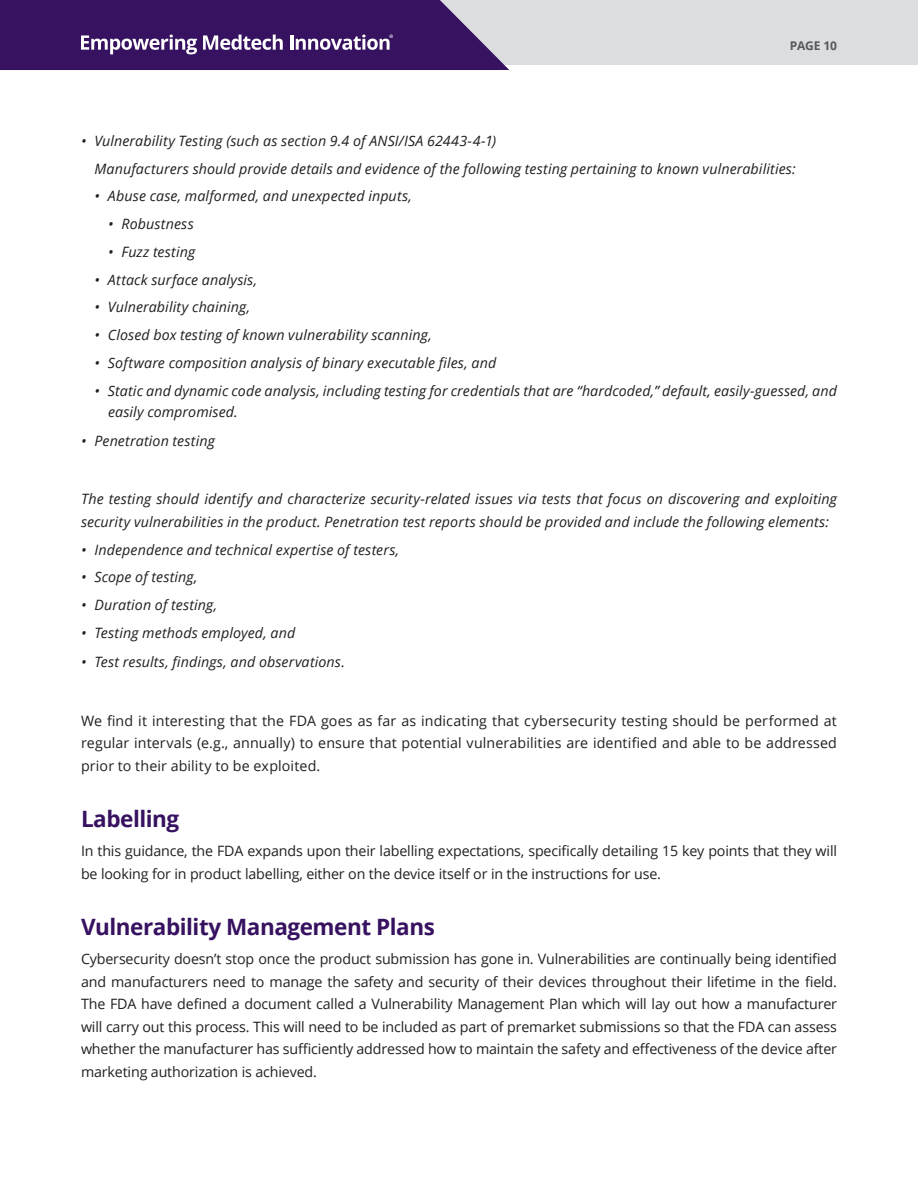
<style>
.page{position:relative;width:918px;height:1188px;background:#fff}
.page>*{position:absolute;margin:0;border:0;box-sizing:border-box;transform-origin:0 0}
.t1{font:700 22.5px "Open Sans";letter-spacing:-.02em;color:#371260}
.Body_Copy_Main{font:14.25px/22.5px "Open Sans";letter-spacing:-.01em;color:#231f20;text-align:justify}
.Body_Copy_Main-2{font:italic 14.25px/21px "Open Sans";letter-spacing:.005em;color:#231f20}
.t2{font:700 12px "Open Sans";letter-spacing:-.01em;color:#57585a}
</style>
<div class="page">
<div style="left:0;top:0;width:918px;height:65px;background:#dcdddf"></div>
<svg style="left:0;top:0;width:509px;height:70px"></svg>
<p class="t2" style="left:790px;top:38px;width:49px">PAGE 10</p>
<p class="Body_Copy_Main-2" style="left:81px;top:130px;width:417px">• Vulnerability Testing (such as section 9.4 of ANSI/ISA 62443-4-1)</p>
<p class="Body_Copy_Main-2" style="left:94px;top:158px;width:703px">Manufacturers should provide details and evidence of the following testing pertaining to known vulnerabilities:</p>
<p class="Body_Copy_Main-2" style="left:94px;top:185px;width:319px">• Abuse case, malformed, and unexpected inputs,</p>
<p class="Body_Copy_Main-2" style="left:108px;top:213px;width:87px">• Robustness</p>
<p class="Body_Copy_Main-2" style="left:108px;top:241px;width:89px">• Fuzz testing</p>
<p class="Body_Copy_Main-2" style="left:94px;top:269px;width:164px">• Attack surface analysis,</p>
<p class="Body_Copy_Main-2" style="left:94px;top:296px;width:157px">• Vulnerability chaining,</p>
<p class="Body_Copy_Main-2" style="left:94px;top:324px;width:339px">• Closed box testing of known vulnerability scanning,</p>
<p class="Body_Copy_Main-2" style="left:94px;top:352px;width:403px">• Software composition analysis of binary executable files, and</p>
<p class="Body_Copy_Main-2" style="left:108px;top:380px;width:731px;text-indent:-14px">• Static and dynamic code analysis, including testing for credentials that are “hardcoded,” default, easily-guessed, and easily compromised.</p>
<p class="Body_Copy_Main-2" style="left:81px;top:430px;width:135px">• Penetration testing</p>
<p class="Body_Copy_Main-2" style="left:81px;top:488px;width:757px;line-height:22.5px">The testing should identify and characterize security-related issues via tests that focus on discovering and exploiting security vulnerabilities in the product. Penetration test reports should be provided and include the following elements:</p>
<p class="Body_Copy_Main-2" style="left:81px;top:539px;width:320px">• Independence and technical expertise of testers,</p>
<p class="Body_Copy_Main-2" style="left:81px;top:566px;width:118px">• Scope of testing,</p>
<p class="Body_Copy_Main-2" style="left:81px;top:594px;width:138px">• Duration of testing,</p>
<p class="Body_Copy_Main-2" style="left:81px;top:622px;width:216px">• Testing methods employed, and</p>
<p class="Body_Copy_Main-2" style="left:81px;top:651px;width:266px">• Test results, findings, and observations.</p>
<p class="Body_Copy_Main" style="left:81px;top:709px;width:758px">We find it interesting that the FDA goes as far as indicating that cybersecurity testing should be performed at regular intervals (e.g., annually) to ensure that potential vulnerabilities are identified and able to be addressed prior to their ability to be exploited.</p>
<h1 class="t1" style="left:81px;top:803px;width:100px">Labelling</h1>
<p class="Body_Copy_Main" style="left:81px;top:839px;width:758px">In this guidance, the FDA expands upon their labelling expectations, specifically detailing 15 key points that they will be looking for in product labelling, either on the device itself or in the instructions for use.</p>
<h1 class="t1" style="left:81px;top:911px;width:355px">Vulnerability Management Plans</h1>
<p class="Body_Copy_Main" style="left:81px;top:947px;width:758px">Cybersecurity doesn’t stop once the product submission has gone in. Vulnerabilities are continually being identified and manufacturers need to manage the safety and security of their devices throughout their lifetime in the field.<br>The FDA have defined a document called a Vulnerability Management Plan which will lay out how a manufacturer will carry out this process. This will need to be included as part of premarket submissions so that the FDA can assess whether the manufacturer has sufficiently addressed how to maintain the safety and effectiveness of the device after marketing authorization is achieved.</p>
</div>
